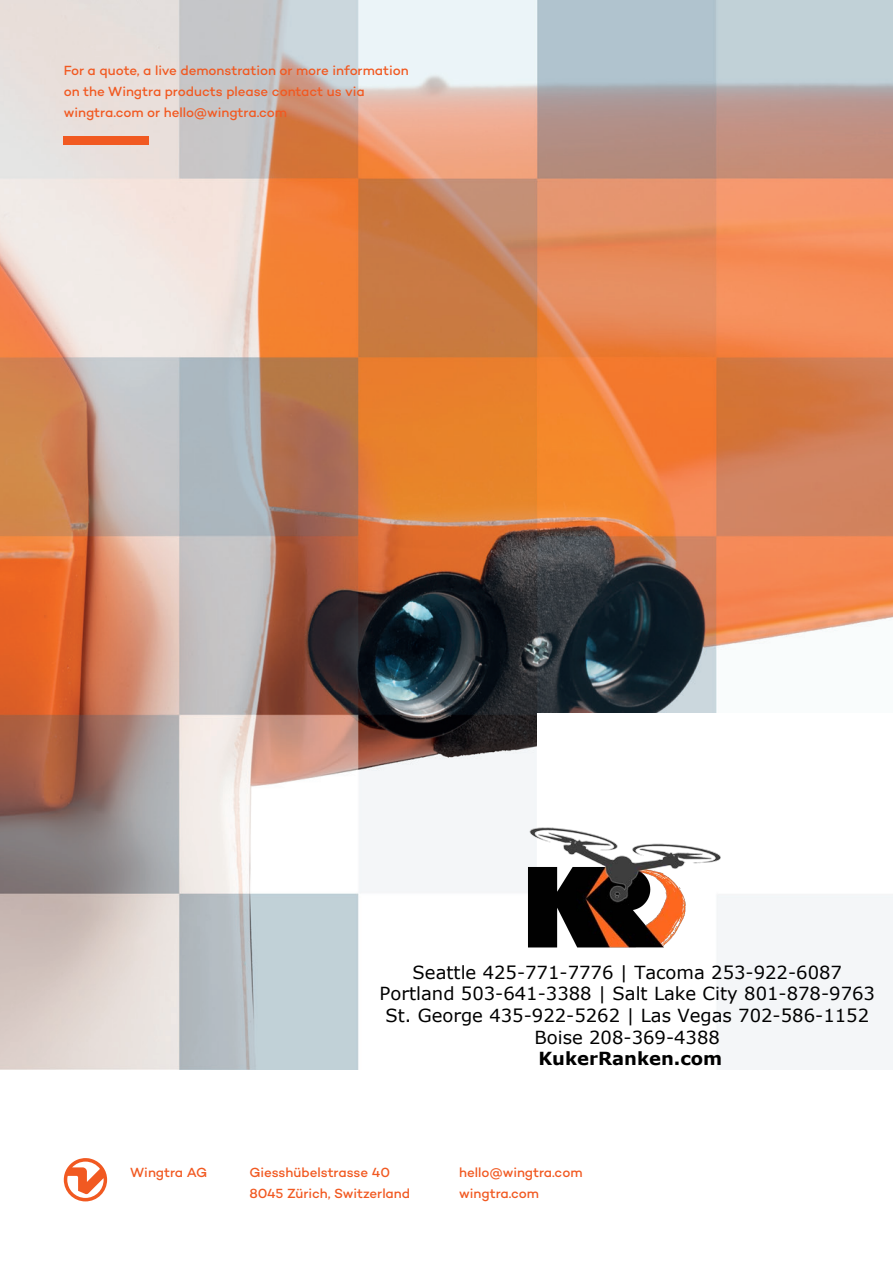
<style>
.page{position:relative;width:893px;height:1263px;background:#fff}
.page>*{position:absolute;margin:0;border:0;box-sizing:border-box;transform-origin:0 0}
.t1{font:18px/21.6px "Verdana";color:#000;text-align:center}
.t2{font:700 18px "Verdana";color:#000}
.t3{font:500 13.5px/21px "Campton";letter-spacing:-.005em;color:#f15921}
</style>
<div class="page">
<img style="left:0;top:0;width:893px;height:1069px">
<div style="left:538px;top:867px;width:177px;height:248px;background:#fff"></div>
<div style="left:538px;top:713px;width:355px;height:178px;background:#fff"></div>
<svg style="left:64px;top:1158px;width:43px;height:43px"></svg>
<div style="left:64px;top:136px;width:85px;height:9px;background:#f15921"></div>
<img style="left:519px;top:823px;width:203px;height:128px">
<p class="t3" style="left:64px;top:60px;width:346px">For a quote, a live demonstration or more information on the Wingtra products please contact us via wingtra.com or hello@wingtra.com</p>
<h1 class="t1" style="left:380px;top:961px;width:497px">Seattle 425-771-7776 | Tacoma 253-922-6087<br>Portland 503-641-3388 | Salt Lake City 801-878-9763<br>St. George 435-922-5262 | Las Vegas 702-586-1152<br>Boise 208-369-4388</h1>
<h1 class="t2" style="left:538px;top:1046px;width:185px">KukerRanken.com</h1>
<p class="t3" style="left:130px;top:1161px;width:79px">Wingtra AG</p>
<p class="t3" style="left:249px;top:1161px;width:162px">Giesshübelstrasse 40<br>8045 Zürich, Switzerland</p>
<p class="t3" style="left:459px;top:1161px;width:125px">hello@wingtra.com wingtra.com</p>
</div>
